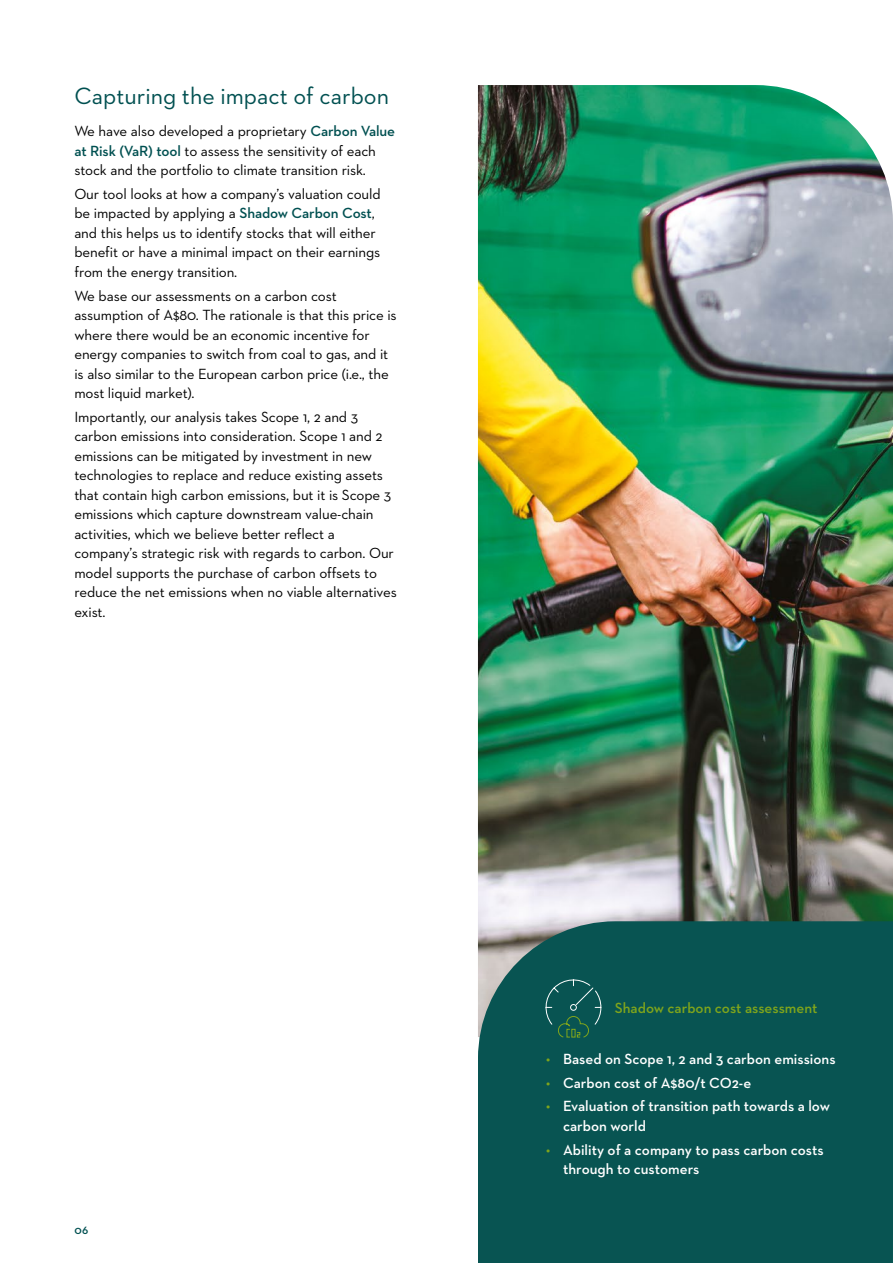
<style>
.page{position:relative;width:893px;height:1263px;background:#fff}
.page>*{position:absolute;margin:0;border:0;box-sizing:border-box;transform-origin:0 0}
.t1{font:24px "Neutraface 2 Text";color:#005051}
.t2{font:15px/19.5px "Neutraface 2 Text";letter-spacing:-.01em;color:#000}
.t3{font:600 15px/19.5px "Neutraface 2 Text";color:#fff}
.t4{font:600 15px "Neutraface 2 Text";color:#80a51b}
.t5{font:600 12px "Neutraface 2 Text";color:#005051}
.s1{font-weight:600;color:#005051}
.s2{color:#80a51b}
</style>
<div class="page">
<img style="left:478px;top:85px;width:415px;height:836px">
<div style="left:478px;top:921px;width:415px;height:342px;background:#085452"></div>
<svg style="left:543px;top:977px;width:60px;height:61px;background:#185f58"></svg>
<h1 class="t1" style="left:74px;top:81px;width:316px">Capturing the impact of carbon</h1>
<p class="t2" style="left:74px;top:121px;width:322px">We have also developed a proprietary <span class="s1">Carbon Value at Risk (VaR) tool</span> to assess the sensitivity of each stock and the portfolio to climate transition risk.</p>
<p class="t2" style="left:74px;top:184px;width:308px">Our tool looks at how a company’s valuation could be impacted by applying a <span class="s1">Shadow Carbon Cost</span>, and this helps us to identify stocks that will either benefit or have a minimal impact on their earnings from the energy transition.</p>
<p class="t2" style="left:74px;top:285px;width:324px">We base our assessments on a carbon cost assumption of A$80. The rationale is that this price is where there would be an economic incentive for energy companies to switch from coal to gas, and it is also similar to the European carbon price (i.e., the most liquid market).</p>
<p class="t2" style="left:74px;top:407px;width:324px">Importantly, our analysis takes Scope 1, 2 and 3 carbon emissions into consideration. Scope 1 and 2 emissions can be mitigated by investment in new technologies to replace and reduce existing assets that contain high carbon emissions, but it is Scope 3 emissions which capture downstream value-chain activities, which we believe better reflect a company’s strategic risk with regards to carbon. Our model supports the purchase of carbon offsets to reduce the net emissions when no viable alternatives exist.</p>
<p class="t5" style="left:74px;top:1222px;width:16px">06</p>
<p class="t4" style="left:615px;top:998px;width:204px">Shadow carbon cost assessment</p>
<p class="t3" style="left:546px;top:1049px;width:291px"><span class="s2">•</span> Based on Scope 1, 2 and 3 carbon emissions</p>
<p class="t3" style="left:546px;top:1073px;width:207px"><span class="s2">•</span> Carbon cost of A$80/t CO2-e</p>
<p class="t3" style="left:563px;top:1096px;width:269px;text-indent:-17px"><span class="s2">•</span> Evaluation of transition path towards a low carbon world</p>
<p class="t3" style="left:563px;top:1140px;width:262px;text-indent:-17px"><span class="s2">•</span> Ability of a company to pass carbon costs through to customers</p>
</div>
